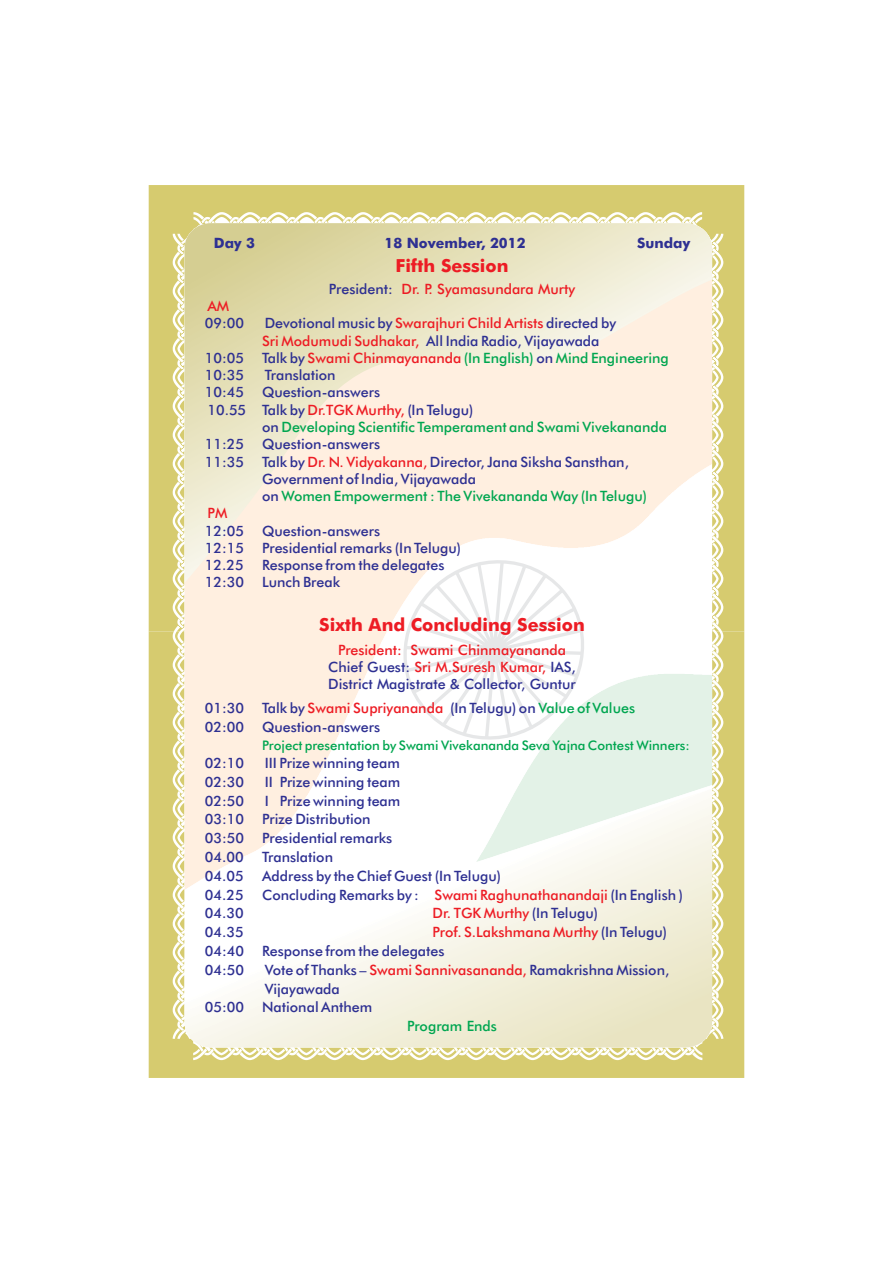
<style>
.page{position:relative;width:893px;height:1263px;background:#fff}
.page>*{position:absolute;margin:0;border:0;box-sizing:border-box;transform-origin:0 0}
.t1{font:500 18px "Futura BT";color:#ed1c24}
.t2{font:500 14.25px/17.2px "Futura BT";color:#2e3092}
.t3{font:500 14.25px "Futura BT";color:#ed1c24}
.t4{font:500 14.25px "Futura BT";color:#00a650}
.t5{font:500 14.25px "Futura BT";color:#2e3092}
.t6{font:500 13.2px "Futura BT";color:#00a650}
.s1{color:#ed1c24}
.s2{color:#2e3092}
.s3{color:#00a650}
</style>
<div class="page">
<svg style="left:149px;top:632px;width:595px;height:446px;background:#dcd386"></svg>
<svg style="left:149px;top:185px;width:595px;height:447px;background:#dbd283"></svg>
<img style="left:184px;top:583px;width:528px;height:206px">
<img style="left:476px;top:611px;width:236px;height:178px">
<svg style="left:364px;top:583px;width:260px;height:197px"></svg>
<svg style="left:184px;top:789px;width:528px;height:258px"></svg>
<svg style="left:184px;top:223px;width:528px;height:360px;background:#f4ead3"></svg>
<p class="t5" style="left:214px;top:237px;width:43px">Day 3</p>
<p class="t5" style="left:384px;top:237px;width:143px">18 November, 2012</p>
<p class="t5" style="left:637px;top:237px;width:54px">Sunday</p>
<p class="t2" style="left:329px;top:281px;width:65px">President:</p>
<p class="t2" style="left:205px;top:316px;width:41px">09:00</p>
<p class="t2" style="left:426px;top:316px;width:191px;text-indent:-161px">Devotional music by <span class="s1">Swarajhuri Child Artists</span> directed by<br>All India Radio, Vijayawada</p>
<p class="t2" style="left:205px;top:351px;width:41px">10:05</p>
<p class="t4" style="left:262px;top:352px;width:408px"><span class="s2">Talk by</span> <span class="s1">Swami Chinmayananda</span> (In English) <span class="s2">on</span> Mind Engineering</p>
<p class="t2" style="left:205px;top:368px;width:41px">10:35</p>
<p class="t2" style="left:265px;top:368px;width:72px">Translation</p>
<p class="t2" style="left:205px;top:385px;width:41px">10:45</p>
<p class="t2" style="left:262px;top:385px;width:119px">Question-answers</p>
<p class="t2" style="left:207px;top:402px;width:267px">10.55 Talk by <span class="s1">Dr.TGK Murthy,</span> (In Telugu)</p>
<p class="t4" style="left:262px;top:421px;width:406px"><span class="s2">on</span> Developing Scientific Temperament and Swami Vivekananda</p>
<p class="t2" style="left:205px;top:437px;width:41px">11:25</p>
<p class="t2" style="left:262px;top:437px;width:119px">Question-answers</p>
<p class="t2" style="left:205px;top:454px;width:41px">11:35</p>
<p class="t2" style="left:262px;top:454px;width:386px">Talk by <span class="s1">Dr. N. Vidyakanna,</span> Director, Jana Siksha Sansthan,<br>Government of India, Vijayawada<br>on <span class="s3">Women Empowerment : The Vivekananda Way (In Telugu)</span></p>
<p class="t2" style="left:205px;top:523px;width:41px">12:05</p>
<p class="t2" style="left:262px;top:523px;width:119px">Question-answers</p>
<p class="t2" style="left:205px;top:540px;width:41px">12:15</p>
<p class="t2" style="left:262px;top:540px;width:200px">Presidential remarks (In Telugu)</p>
<p class="t2" style="left:205px;top:558px;width:40px">12.25</p>
<p class="t2" style="left:262px;top:558px;width:184px">Response from the delegates</p>
<p class="t2" style="left:205px;top:575px;width:41px">12:30</p>
<p class="t2" style="left:262px;top:575px;width:79px">Lunch Break</p>
<p class="t1" style="left:395px;top:259px;width:114px">Fifth Session</p>
<p class="t3" style="left:401px;top:283px;width:175px">Dr. P. Syamasundara Murty</p>
<p class="t3" style="left:207px;top:300px;width:23px">AM</p>
<p class="t3" style="left:262px;top:335px;width:159px">Sri Modumudi Sudhakar,</p>
<p class="t3" style="left:207px;top:508px;width:21px">PM</p>
<p class="t1" style="left:319px;top:617px;width:267px">Sixth And Concluding Session</p>
<p class="t3" style="left:338px;top:644px;width:229px">President: Swami Chinmayananda</p>
<p class="t2" style="left:328px;top:659px;width:249px">Chief Guest: <span class="s1">Sri M.Suresh Kumar,</span> IAS,<br>District Magistrate &amp; Collector, Guntur</p>
<p class="t2" style="left:205px;top:701px;width:41px">01:30</p>
<p class="t3" style="left:262px;top:702px;width:183px"><span class="s2">Talk by</span> Swami Supriyananda</p>
<p class="t4" style="left:450px;top:702px;width:186px"><span class="s2">(In Telugu) on</span> Value of Values</p>
<p class="t2" style="left:205px;top:719px;width:41px">02:00</p>
<p class="t2" style="left:262px;top:719px;width:119px">Question-answers</p>
<p class="t2" style="left:205px;top:756px;width:41px">02:10</p>
<p class="t2" style="left:265px;top:756px;width:137px">III Prize winning team</p>
<p class="t2" style="left:205px;top:774px;width:41px">02:30</p>
<p class="t2" style="left:265px;top:774px;width:137px">II Prize winning team</p>
<p class="t2" style="left:205px;top:793px;width:41px">02:50</p>
<p class="t2" style="left:265px;top:793px;width:137px">I Prize winning team</p>
<p class="t2" style="left:205px;top:812px;width:41px">03:10</p>
<p class="t2" style="left:262px;top:812px;width:110px">Prize Distribution</p>
<p class="t2" style="left:205px;top:831px;width:41px">03:50</p>
<p class="t2" style="left:262px;top:831px;width:132px">Presidential remarks</p>
<p class="t2" style="left:205px;top:850px;width:40px">04.00</p>
<p class="t2" style="left:262px;top:850px;width:72px">Translation</p>
<p class="t2" style="left:205px;top:868px;width:40px">04.05</p>
<p class="t2" style="left:262px;top:868px;width:240px">Address by the Chief Guest (In Telugu)</p>
<p class="t2" style="left:205px;top:887px;width:40px">04.25</p>
<p class="t2" style="left:262px;top:887px;width:158px">Concluding Remarks by :</p>
<p class="t3" style="left:434px;top:889px;width:250px">Swami Raghunathanandaji <span class="s2">(In English )</span></p>
<p class="t2" style="left:205px;top:906px;width:40px">04.30</p>
<p class="t3" style="left:432px;top:908px;width:167px">Dr. TGK Murthy <span class="s2">(In Telugu)</span></p>
<p class="t2" style="left:205px;top:925px;width:40px">04.35</p>
<p class="t3" style="left:432px;top:926px;width:236px">Prof. S.Lakshmana Murthy <span class="s2">(In Telugu)</span></p>
<p class="t2" style="left:205px;top:944px;width:41px">04:40</p>
<p class="t2" style="left:262px;top:944px;width:184px">Response from the delegates</p>
<p class="t2" style="left:205px;top:962px;width:41px">04:50</p>
<p class="t2" style="left:265px;top:962px;width:406px;line-height:18.8px">Vote of Thanks – <span class="s1">Swami Sannivasananda,</span> Ramakrishna Mission,<br>Vijayawada</p>
<p class="t2" style="left:205px;top:1000px;width:41px">05:00</p>
<p class="t2" style="left:262px;top:1000px;width:112px">National Anthem</p>
<p class="t6" style="left:262px;top:740px;width:429px">Project presentation by Swami Vivekananda Seva Yajna Contest Winners:</p>
<p class="t4" style="left:407px;top:1020px;width:91px">Program Ends</p>
</div>
